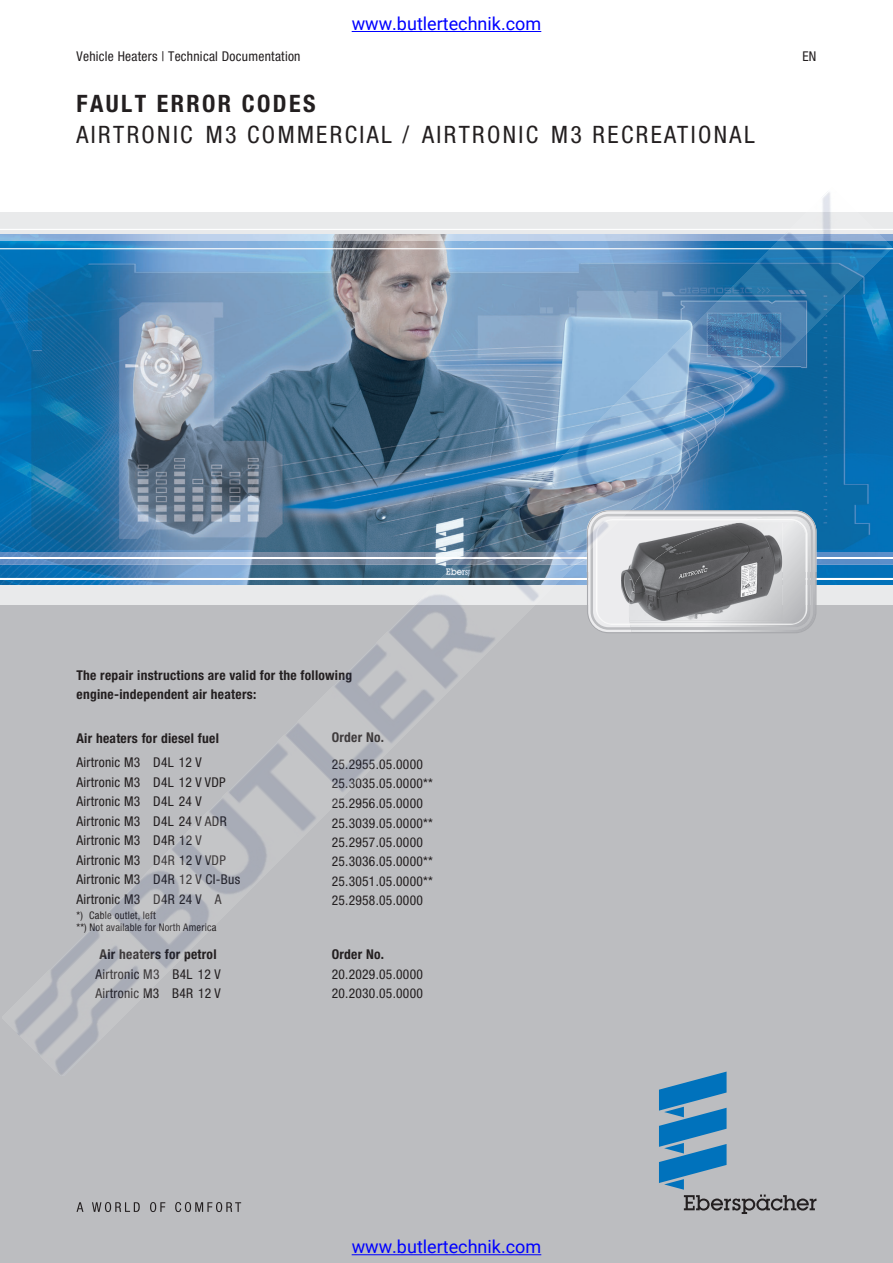
<style>
.page{position:relative;width:893px;height:1263px;background:#fff}
.page>*{position:absolute;margin:0;border:0;box-sizing:border-box;transform-origin:0 0}
.t1{font:condensed 24px "Helvetica Neue LTW1 G";letter-spacing:.1em;color:#231f20}
.t2{font:700 condensed 24px "Helvetica Neue LTW1 G";letter-spacing:.1em;color:#231f20}
.t3{font:18px "Roboto";color:#00f}
.t4{font:condensed 13.5px/19.5px "Helvetica Neue LTW1 G";letter-spacing:.02em;color:#231f20}
.t5{font:700 condensed 13.5px/19.5px "Helvetica Neue LTW1 G";letter-spacing:.02em;color:#231f20}
.t6{font:condensed 10.5px/12.6px "Helvetica Neue LTW1 G";letter-spacing:.02em;color:#231f20}
</style>
<div class="page">
<div style="left:0;top:573px;width:893px;height:690px;background:#bcbdc0"></div>
<svg style="left:76px;top:1202px;width:165px;height:10px"></svg>
<svg style="left:659px;top:1076px;width:157px;height:138px"></svg>
<hr style="left:0;top:578px;width:893px;height:1px;background:#fff">
<hr style="left:352px;top:31px;width:189px;height:1px;background:#00f">
<hr style="left:352px;top:1254px;width:189px;height:1px;background:#00f">
<img style="left:2px;top:192px;width:889px;height:884px">
<h2 class="t3" style="left:352px;top:11px;width:191px">www.butlertechnik.com</h2>
<p class="t4" style="left:77px;top:47px;width:225px">Vehicle Heaters | Technical Documentation</p>
<h1 class="t2" style="left:77px;top:89px;width:240px">FAULT ERROR CODES</h1>
<h1 class="t1" style="left:77px;top:125px;width:679px">AIRTRONIC M3 COMMERCIAL / AIRTRONIC M3 RECREATIONAL</h1>
<p class="t4" style="left:802px;top:47px;width:16px">EN</p>
<p class="t5" style="left:76px;top:666px;width:277px">The repair instructions are valid for the following engine-independent air heaters:</p>
<p class="t5" style="left:76px;top:729px;width:144px">Air heaters for diesel fuel</p>
<p class="t5" style="left:332px;top:728px;width:54px">Order No.</p>
<p class="t4" style="left:332px;top:756px;width:103px">25.2955.05.0000<br>25.3035.05.0000**<br>25.2956.05.0000<br>25.3039.05.0000**<br>25.2957.05.0000<br>25.3036.05.0000**<br>25.3051.05.0000**<br>25.2958.05.0000</p>
<p class="t4" style="left:76px;top:754px;width:165px">Airtronic M3 D4L 12 V<br>Airtronic M3 D4L 12 V VDP<br>Airtronic M3 D4L 24 V<br>Airtronic M3 D4L 24 V ADR<br>Airtronic M3 D4R 12 V<br>Airtronic M3 D4R 12 V VDP<br>Airtronic M3 D4R 12 V CI-Bus<br>Airtronic M3 D4R 24 V A</p>
<p class="t6" style="left:76px;top:910px;width:141px">*) Cable outlet, left<br>**) Not available for North America</p>
<p class="t5" style="left:100px;top:946px;width:119px">Air heaters for petrol</p>
<p class="t4" style="left:95px;top:965px;width:127px">Airtronic M3 B4L 12 V<br>Airtronic M3 B4R 12 V</p>
<p class="t4" style="left:332px;top:966px;width:93px;line-height:19px">20.2029.05.0000<br>20.2030.05.0000</p>
<p class="t5" style="left:332px;top:946px;width:54px">Order No.</p>
<h2 class="t3" style="left:352px;top:1234px;width:191px">www.butlertechnik.com</h2>
</div>
